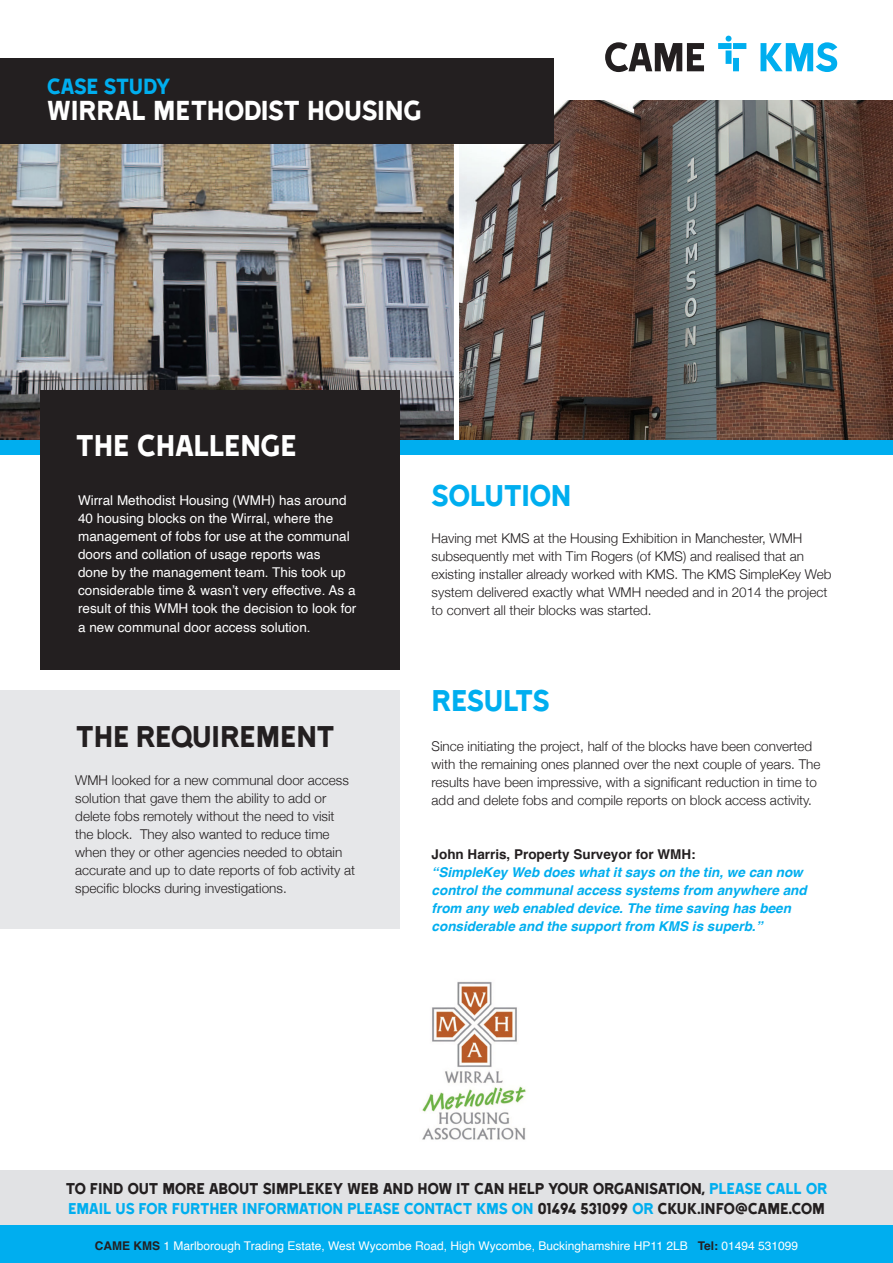
<style>
.page{position:relative;width:893px;height:1263px;background:#fff}
.page>*{position:absolute;margin:0;border:0;box-sizing:border-box;transform-origin:0 0}
.Plus{font:34.5px "Came Type";letter-spacing:-.03em;color:#00aeef}
.Plus-2{font:34.5px "Came Type";letter-spacing:-.015em;color:#231f20}
.Plus-3{font:34.5px "Came Type";letter-spacing:-.025em;color:#fff}
.t1{font:31.5px "Came Type";letter-spacing:-.025em;color:#fff}
.t2{font:25.2px "Came Type";letter-spacing:-.03em;color:#00aeef}
.Plus-4{font:18px/19.5px "Came Type";letter-spacing:-.025em;color:#231f20}
.Plus-5{font:300 13.5px/18px "Helvetica Neue";color:#231f20}
.Plus-6{font:13.5px/18px "Helvetica";color:#fff}
.Plus-7{font:italic 700 13.5px/18px "Helvetica";color:#00aeef}
.Plus-8{font:12px "Helvetica";color:#fff}
.s1{font-style:normal;color:#231f20}
.s2{color:#00aeef}
.s3{font-weight:700;color:#231f20}
</style>
<div class="page">
<img style="left:459px;top:101px;width:434px;height:340px">
<img style="left:0;top:144px;width:454px;height:297px">
<div style="left:0;top:58px;width:554px;height:86px;background:#231f20"></div>
<div style="left:0;top:441px;width:893px;height:14px;background:#00aeef"></div>
<svg style="left:605px;top:42px;width:99px;height:30px"></svg>
<svg style="left:718px;top:36px;width:28px;height:35px"></svg>
<svg style="left:760px;top:42px;width:77px;height:30px"></svg>
<div style="left:0;top:1225px;width:893px;height:38px;background:#00aeef"></div>
<div style="left:0;top:1171px;width:893px;height:54px;background:#e1e2e4"></div>
<div style="left:40px;top:390px;width:360px;height:280px;background:#231f20"></div>
<div style="left:0;top:691px;width:400px;height:238px;background:#e6e7e9"></div>
<img style="left:422px;top:981px;width:104px;height:159px">
<p class="t2" style="left:47px;top:73px;width:125px">CASE STUDY</p>
<p class="t1" style="left:47px;top:94px;width:376px">WIRRAL METHODIST HOUSING</p>
<p class="Plus-3" style="left:75px;top:427px;width:223px">THE CHALLENGE</p>
<p class="Plus-6" style="left:78px;top:492px;width:280px">Wirral Methodist Housing (WMH) has around 40 housing blocks on the Wirral, where the management of fobs for use at the communal doors and collation of usage reports was<br>done by the management team. This took up considerable time &amp; wasn’t very effective. As a result of this WMH took the decision to look for a new communal door access solution.</p>
<p class="Plus-2" style="left:75px;top:719px;width:262px">THE REQUIREMENT</p>
<p class="Plus-5" style="left:75px;top:770px;width:281px">WMH looked for a new communal door access solution that gave them the ability to add or delete fobs remotely without the need to visit the block. They also wanted to reduce time when they or other agencies needed to obtain accurate and up to date reports of fob activity at specific blocks during investigations.</p>
<p class="Plus" style="left:432px;top:477px;width:141px">SOLUTION</p>
<p class="Plus-5" style="left:432px;top:528px;width:402px">Having met KMS at the Housing Exhibition in Manchester, WMH subsequently met with Tim Rogers (of KMS) and realised that an existing installer already worked with KMS. The KMS SimpleKey Web system delivered exactly what WMH needed and in 2014 the project to convert all their blocks was started.</p>
<p class="Plus" style="left:432px;top:682px;width:120px">RESULTS</p>
<p class="Plus-5" style="left:432px;top:736px;width:390px">Since initiating the project, half of the blocks have been converted with the remaining ones planned over the next couple of years. The results have been impressive, with a significant reduction in time to add and delete fobs and compile reports on block access activity.</p>
<p class="Plus-7" style="left:432px;top:845px;width:377px"><span class="s1">John Harris, Property Surveyor for WMH:<br></span>“SimpleKey Web does what it says on the tin, we can now control the communal access systems from anywhere and from any web enabled device. The time saving has been considerable and the support from KMS is superb.”</p>
<p class="Plus-4" style="left:65px;top:1179px;width:764px">TO FIND OUT MORE ABOUT SIMPLEKEY WEB AND HOW IT CAN HELP YOUR ORGANISATION, <span class="s2">PLEASE CALL OR<br>EMAIL US FOR FURTHER INFORMATION PLEASE CONTACT KMS ON</span> 01494 531099 <span class="s2">OR</span> CKUK.INFO@CAME.COM</p>
<p class="Plus-8" style="left:95px;top:1236px;width:705px"><span class="s3">CAME KMS</span> 1 Marlborough Trading Estate, West Wycombe Road, High Wycombe, Buckinghamshire HP11 2LB <span class="s3">Tel:</span> 01494 531099</p>
</div>
